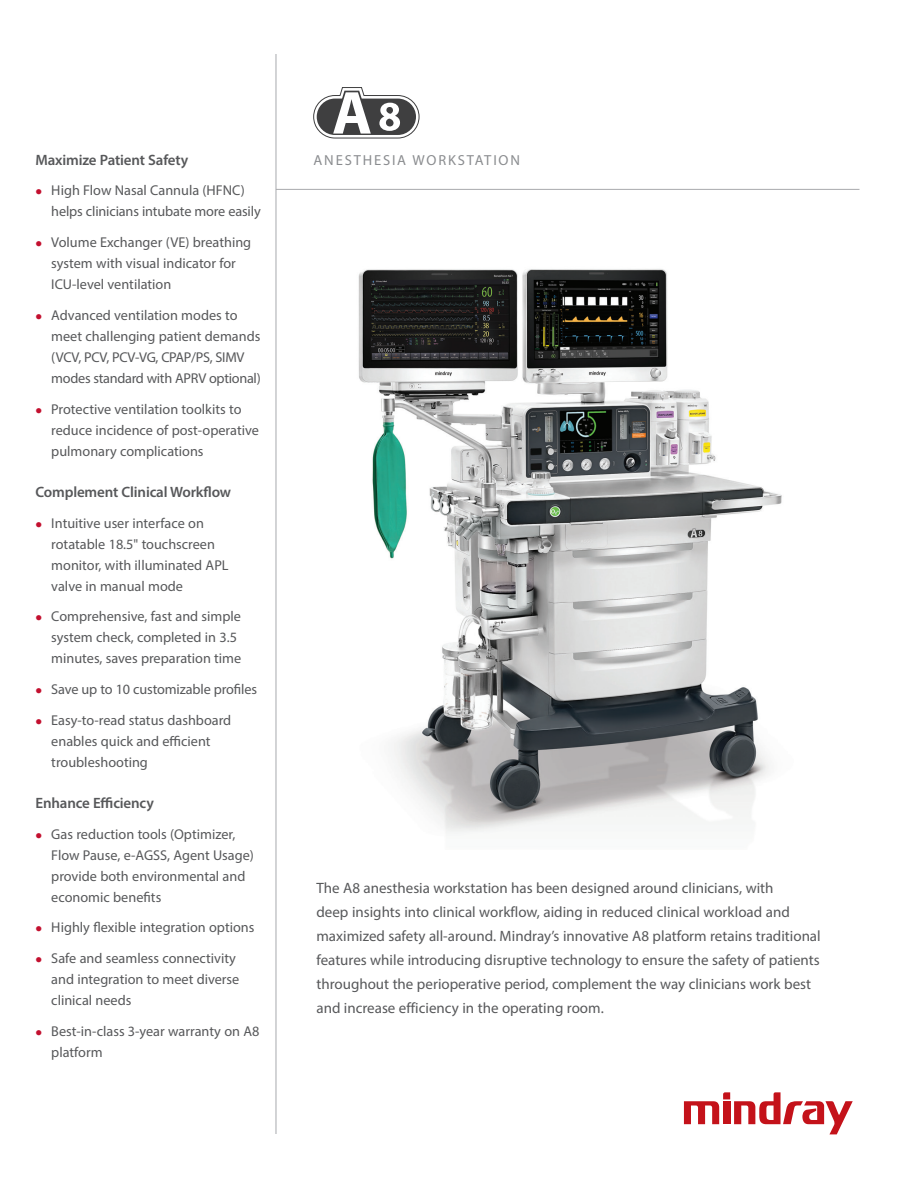
<style>
.page{position:relative;width:918px;height:1188px;background:#fff}
.page>*{position:absolute;margin:0;border:0;box-sizing:border-box;transform-origin:0 0}
.t1{font:15px/24px "Myriad Pro";color:#57585a}
.t2{font:600 15px "Myriad Pro";letter-spacing:-.01em;color:#57585a}
.Heads{font:14.55px "Myriad Pro";letter-spacing:.125em;color:#8a8c8f}
.t3{font:14.25px/21px "Myriad Pro";color:#57585a}
.s1{color:#c3102f}
</style>
<div class="page">
<img style="left:358px;top:269px;width:424px;height:565px">
<hr style="left:276px;top:189px;width:584px;height:1px;background:#a8a9ad">
<hr style="left:276px;top:54px;width:1px;height:1080px;background:#a8a9ad">
<svg style="left:313px;top:87px;width:107px;height:52px"></svg>
<svg style="left:684px;top:1092px;width:169px;height:42px"></svg>
<p class="t2" style="left:35px;top:150px;width:154px">Maximize Patient Safety</p>
<p class="t3" style="left:51px;top:180px;width:211px;text-indent:-16px"><span class="s1">●</span> High Flow Nasal Cannula (HFNC) helps clinicians intubate more easily</p>
<p class="t3" style="left:51px;top:232px;width:201px;text-indent:-16px"><span class="s1">●</span> Volume Exchanger (VE) breathing system with visual indicator for<br>ICU-level ventilation</p>
<p class="t3" style="left:51px;top:304px;width:211px;text-indent:-16px"><span class="s1">●</span> Advanced ventilation modes to meet challenging patient demands (VCV, PCV, PCV-VG, CPAP/PS, SIMV modes standard with APRV optional)</p>
<p class="t3" style="left:51px;top:398px;width:209px;text-indent:-16px"><span class="s1">●</span> Protective ventilation toolkits to reduce incidence of post-operative pulmonary complications</p>
<p class="t2" style="left:35px;top:482px;width:197px">Complement Clinical Workflow</p>
<p class="t3" style="left:51px;top:512px;width:179px;text-indent:-16px"><span class="s1">●</span> Intuitive user interface on rotatable 18.5" touchscreen monitor, with illuminated APL valve in manual mode</p>
<p class="t3" style="left:51px;top:606px;width:192px;text-indent:-16px"><span class="s1">●</span> Comprehensive, fast and simple system check, completed in 3.5 minutes, saves preparation time</p>
<p class="t3" style="left:35px;top:679px;width:223px"><span class="s1">●</span> Save up to 10 customizable profiles</p>
<p class="t3" style="left:51px;top:709px;width:181px;text-indent:-16px"><span class="s1">●</span> Easy-to-read status dashboard enables quick and efficient troubleshooting</p>
<p class="t2" style="left:35px;top:793px;width:120px">Enhance Efficiency</p>
<p class="t3" style="left:51px;top:823px;width:204px;text-indent:-16px"><span class="s1">●</span> Gas reduction tools (Optimizer,<br>Flow Pause, e-AGSS, Agent Usage) provide both environmental and economic benefits</p>
<p class="t3" style="left:35px;top:917px;width:221px"><span class="s1">●</span> Highly flexible integration options</p>
<p class="t3" style="left:51px;top:948px;width:190px;text-indent:-16px"><span class="s1">●</span> Safe and seamless connectivity and integration to meet diverse clinical needs</p>
<p class="t3" style="left:51px;top:1020px;width:210px;text-indent:-16px"><span class="s1">●</span> Best-in-class 3-year warranty on A8 platform</p>
<p class="Heads" style="left:314px;top:151px;width:208px">ANESTHESIA WORKSTATION</p>
<p class="t1" style="left:316px;top:876px;width:506px">The A8 anesthesia workstation has been designed around clinicians, with<br>deep insights into clinical workflow, aiding in reduced clinical workload and maximized safety all-around. Mindray’s innovative A8 platform retains traditional features while introducing disruptive technology to ensure the safety of patients throughout the perioperative period, complement the way clinicians work best and increase efficiency in the operating room.</p>
</div>
